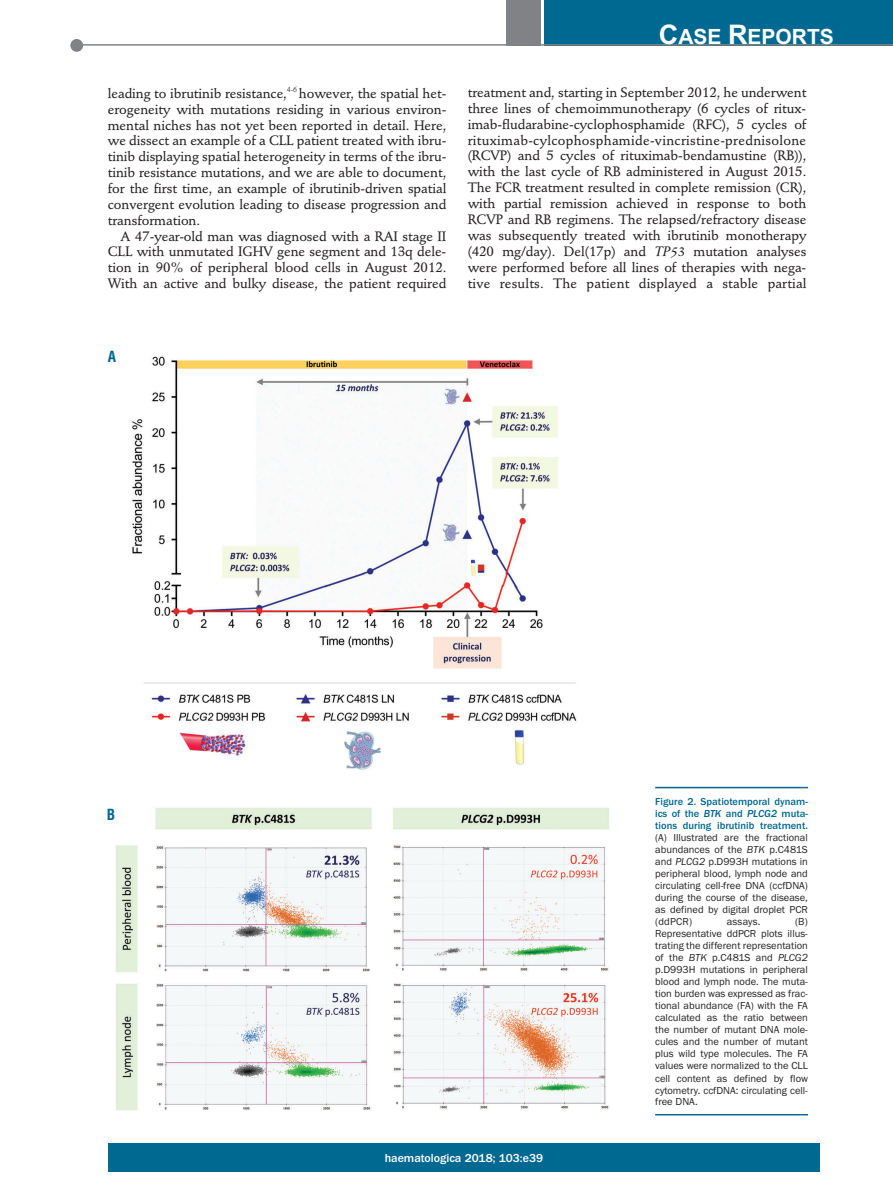
<style>
.page{position:relative;width:893px;height:1191px;background:#fff}
.page>*{position:absolute;margin:0;border:0;box-sizing:border-box;transform-origin:0 0}
.t1{font:700 21px "Arial";color:#fff}
.t2{font:700 condensed 15px "Helvetica";color:#006991}
.t3{font:500 13.5px/15.9px "Stempel Schneidler";letter-spacing:-.005em;color:#231f20;text-align:justify}
.t4{font:500 12px "Franklin Gothic";color:#fff}
.t5{font:10.5px/12px "Franklin Gothic";color:#231f20;text-align:justify}
.t6{font:500 10.5px/12px "Franklin Gothic";color:#006991;text-align:justify}
.s1{font-size:27px}
.s2{font-family:"Stempel Schneidler Med";font-weight:400;font-style:italic}
.s3{font-style:italic}
</style>
<div class="page">
<div style="left:107px;top:1143px;width:713px;height:28px;background:#006991"></div>
<div style="left:544px;top:0;width:349px;height:45px;background:#006991"></div>
<div style="left:506px;top:0;width:34px;height:45px;background:#808285"></div>
<div style="left:70px;top:39px;width:13px;height:13px;background:#808285;border-radius:50%"></div>
<hr style="left:78px;top:44px;width:815px;height:2px;background:#808285">
<img style="left:132px;top:356px;width:445px;height:414px">
<img style="left:115px;top:808px;width:495px;height:303px">
<hr style="left:655px;top:787px;width:153px;height:1px;background:#006991">
<hr style="left:655px;top:1114px;width:153px;height:1px;background:#006991">
<p class="t3" style="left:108px;top:87px;width:340px">leading to ibrutinib resistance,<sup>4-6</sup> however, the spatial het&shy;erogeneity with mutations residing in various environ&shy;mental niches has not yet been reported in detail. Here, we dissect an example of a CLL patient treated with ibru&shy;tinib displaying spatial heterogeneity in terms of the ibru&shy;tinib resistance mutations, and we are able to document, for the first time, an example of ibrutinib-driven spatial convergent evolution leading to disease progression and transformation.</p>
<p class="t3" style="left:108px;top:229px;width:340px;text-indent:13px">A 47-year-old man was diagnosed with a RAI stage II CLL with unmutated IGHV gene segment and 13q dele&shy;tion in 90% of peripheral blood cells in August 2012.<br>With an active and bulky disease, the patient required</p>
<h1 class="t1" style="left:659px;top:25px;width:176px"><span class="s1">C</span>ASE <span class="s1">R</span>EPORTS</h1>
<p class="t3" style="left:468px;top:85px;width:340px">treatment and, starting in September 2012, he underwent three lines of chemoimmunotherapy (6 cycles of ritux&shy;imab-fludarabine-cyclophosphamide (RFC), 5 cycles of rituximab-cylcophosphamide-vincristine-prednisolone (RCVP) and 5 cycles of rituximab-bendamustine (RB)), with the last cycle of RB administered in August 2015.<br>The FCR treatment resulted in complete remission (CR), with partial remission achieved in response to both RCVP and RB regimens. The relapsed/refractory disease was subsequently treated with ibrutinib monotherapy (420 mg/day). Del(17p) and <span class="s2">TP53</span> mutation analyses were performed before all lines of therapies with nega&shy;tive results. The patient displayed a stable partial</p>
<p class="t2" style="left:108px;top:348px;width:10px">A</p>
<p class="t2" style="left:107px;top:806px;width:10px">B</p>
<p class="t6" style="left:655px;top:795px;width:154px">Figure 2. Spatiotemporal dynam&shy;ics of the <span class="s3">BTK</span> and <span class="s3">PLCG2</span> muta&shy;tions during ibrutinib treatment.</p>
<p class="t5" style="left:655px;top:831px;width:154px">(A) Illustrated are the fractional abundances of the <span class="s3">BTK</span> p.C481S and <span class="s3">PLCG2</span> p.D993H mutations in peripheral blood, lymph node and circulating cell-free DNA (ccfDNA) during the course of the disease, as defined by digital droplet PCR (ddPCR)</p>
<p class="t5" style="left:655px;top:915px;width:154px;text-indent:140px">(B)<br>Representative ddPCR plots illus&shy;trating the different representation of the <span class="s3">BTK</span> p.C481S and <span class="s3">PLCG2 </span>p.D993H mutations in peripheral blood and lymph node. The muta&shy;tion burden was expressed as frac&shy;tional abundance (FA) with the FA calculated as the ratio between the number of mutant DNA mole&shy;cules and the number of mutant plus wild type molecules. The FA values were normalized to the CLL cell content as defined by flow cytometry. ccfDNA: circulating cell&shy;free DNA.</p>
<p class="t5" style="left:727px;top:915px;width:35px">assays.</p>
<p class="t4" style="left:385px;top:1150px;width:160px">haematologica 2018; 103:e39</p>
</div>
